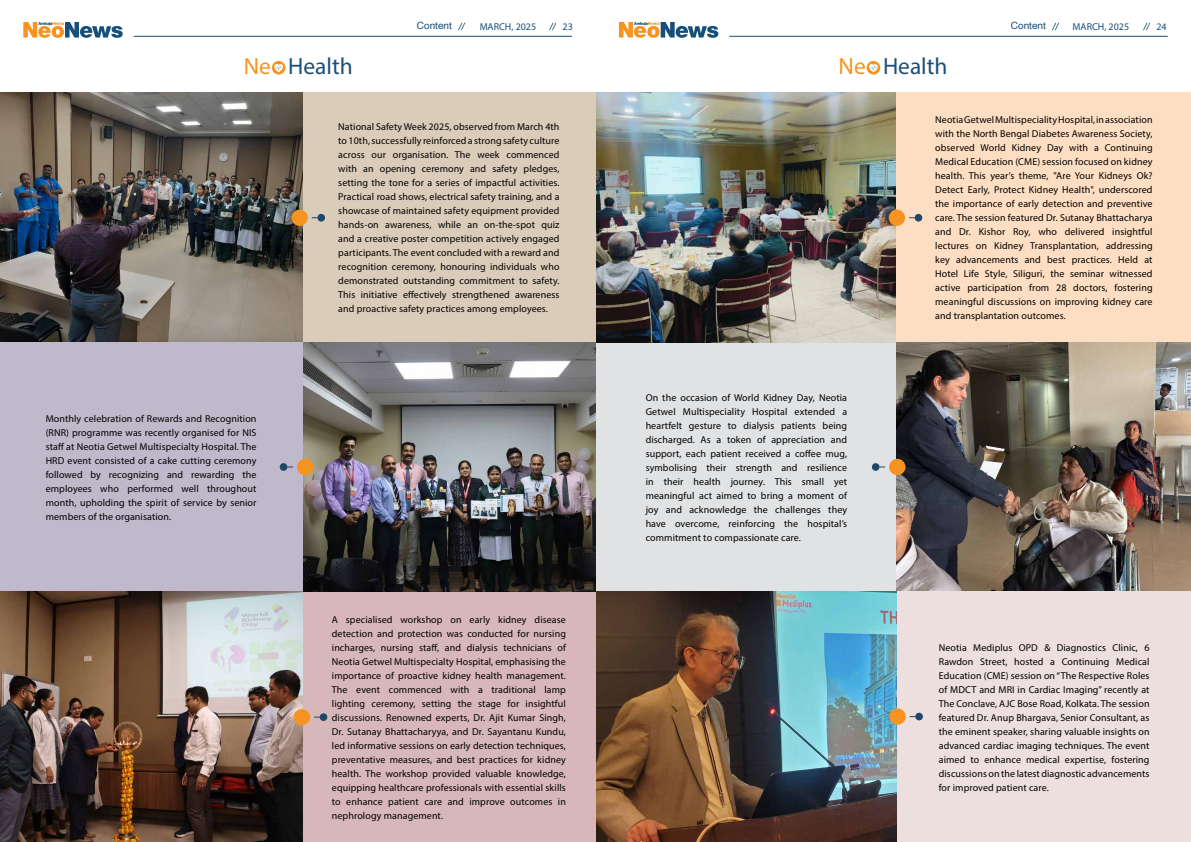
<style>
.page{position:relative;width:1191px;height:842px;background:#fff}
.page>*{position:absolute;margin:0;border:0;box-sizing:border-box;transform-origin:0 0}
.t1{font:23.4px "Myriad Pro";color:#1c4f78}
.t2{font:10px/14px "Myriad Pro";letter-spacing:.01em;color:#000;text-align:justify}
.t3{font:10px "Myriad Pro";color:#164f79}
.t4{font:10px "Helvetica";color:#164f79}
.s1{color:#f7941f}
</style>
<div class="page">
<hr style="left:729px;top:36px;width:438px;height:1px;background:#164f79">
<svg style="left:619px;top:22px;width:99px;height:16px"></svg>
<img style="left:595px;top:92px;width:301px;height:251px">
<div style="left:896px;top:92px;width:295px;height:251px;background:#fedec2"></div>
<div style="left:595px;top:343px;width:302px;height:249px;background:#e1e2e4"></div>
<img style="left:896px;top:342px;width:295px;height:250px">
<img style="left:595px;top:592px;width:302px;height:250px">
<div style="left:897px;top:592px;width:294px;height:250px;background:#eddfde"></div>
<div style="left:889px;top:708px;width:16px;height:17px;background:#f79421;border-radius:50%"></div>
<div style="left:915px;top:713px;width:8px;height:7px;background:#204766;border-radius:50%"></div>
<div style="left:888px;top:210px;width:17px;height:16px;background:#f79421;border-radius:50%"></div>
<div style="left:914px;top:214px;width:8px;height:8px;background:#204766;border-radius:50%"></div>
<div style="left:889px;top:459px;width:16px;height:16px;background:#f79421;border-radius:50%"></div>
<div style="left:872px;top:463px;width:7px;height:8px;background:#204766;border-radius:50%"></div>
<svg style="left:1052px;top:23px;width:7px;height:7px"></svg>
<svg style="left:1143px;top:23px;width:7px;height:7px"></svg>
<svg style="left:866px;top:61px;width:14px;height:14px"></svg>
<svg style="left:868px;top:64px;width:10px;height:8px"></svg>
<hr style="left:134px;top:36px;width:438px;height:1px;background:#164f79">
<svg style="left:23px;top:22px;width:100px;height:16px"></svg>
<div style="left:302px;top:92px;width:293px;height:251px;background:#dbccb9"></div>
<img style="left:0;top:92px;width:302px;height:250px">
<div style="left:302px;top:592px;width:293px;height:250px;background:#d7b7ba"></div>
<img style="left:302px;top:342px;width:293px;height:250px">
<div style="left:0;top:342px;width:302px;height:250px;background:#c0b9cb"></div>
<img style="left:0;top:592px;width:302px;height:250px">
<div style="left:291px;top:210px;width:17px;height:16px;background:#f79421;border-radius:50%"></div>
<div style="left:317px;top:214px;width:8px;height:8px;background:#204766;border-radius:50%"></div>
<div style="left:297px;top:459px;width:16px;height:16px;background:#f79421;border-radius:50%"></div>
<div style="left:280px;top:463px;width:7px;height:8px;background:#204766;border-radius:50%"></div>
<div style="left:294px;top:709px;width:16px;height:16px;background:#f79421;border-radius:50%"></div>
<div style="left:320px;top:713px;width:7px;height:8px;background:#204766;border-radius:50%"></div>
<svg style="left:458px;top:23px;width:7px;height:7px"></svg>
<svg style="left:549px;top:23px;width:7px;height:7px"></svg>
<svg style="left:272px;top:61px;width:13px;height:14px"></svg>
<svg style="left:274px;top:64px;width:9px;height:8px"></svg>
<h1 class="t1" style="left:244px;top:52px;width:110px"><span class="s1">Ne</span> Health</h1>
<p class="t4" style="left:417px;top:18px;width:37px">Content</p>
<p class="t3" style="left:480px;top:20px;width:58px">MARCH, 2025</p>
<p class="t3" style="left:562px;top:20px;width:12px">23</p>
<p class="t2" style="left:46px;top:411px;width:212px">Monthly celebration of Rewards and Recognition (RNR) programme was recently organised for NIS staff at Neotia Getwel Multispecialty Hospital. The HRD event consisted of a cake cutting ceremony followed by recognizing and rewarding the employees who performed well throughout month, upholding the spirit of service by senior members of the organisation.</p>
<p class="t2" style="left:338px;top:120px;width:223px">National Safety Week 2025, observed from March 4th to 10th, successfully reinforced a strong safety culture across our organisation. The week commenced with an opening ceremony and safety pledges, setting the tone for a series of impactful activities.<br>Practical road shows, electrical safety training, and a showcase of maintained safety equipment provided hands-on awareness, while an on-the-spot quiz and a creative poster competition actively engaged participants. The event concluded with a reward and recognition ceremony, honouring individuals who demonstrated outstanding commitment to safety.<br>This initiative effectively strengthened awareness and proactive safety practices among employees.</p>
<p class="t2" style="left:332px;top:612px;width:235px">A specialised workshop on early kidney disease detection and protection was conducted for nursing incharges, nursing staff, and dialysis technicians of Neotia Getwel Multispecialty Hospital, emphasising the importance of proactive kidney health management.<br>The event commenced with a traditional lamp lighting ceremony, setting the stage for insightful discussions. Renowned experts, Dr. Ajit Kumar Singh, Dr. Sutanay Bhattacharyya, and Dr. Sayantanu Kundu, led informative sessions on early detection techniques, preventative measures, and best practices for kidney health. The workshop provided valuable knowledge, equipping healthcare professionals with essential skills to enhance patient care and improve outcomes in nephrology management.</p>
<h1 class="t1" style="left:838px;top:52px;width:110px"><span class="s1">Ne</span> Health</h1>
<p class="t4" style="left:1011px;top:18px;width:37px">Content</p>
<p class="t3" style="left:1072px;top:20px;width:58px">MARCH, 2025</p>
<p class="t3" style="left:1156px;top:20px;width:12px">24</p>
<p class="t2" style="left:645px;top:391px;width:203px">On the occasion of World Kidney Day, Neotia Getwel Multispeciality Hospital extended a heartfelt gesture to dialysis patients being discharged. As a token of appreciation and support, each patient received a coffee mug, symbolising their strength and resilience in their health journey. This small yet meaningful act aimed to bring a moment of joy and acknowledge the challenges they have overcome, reinforcing the hospital’s commitment to compassionate care.</p>
<p class="t2" style="left:935px;top:113px;width:219px">Neotia Getwel Multispeciality Hospital, in association with the North Bengal Diabetes Awareness Society, observed World Kidney Day with a Continuing Medical Education (CME) session focused on kidney health. This year’s theme, "Are Your Kidneys Ok?<br>Detect Early, Protect Kidney Health", underscored the importance of early detection and preventive care. The session featured Dr. Sutanay Bhattacharya and Dr. Kishor Roy, who delivered insightful lectures on Kidney Transplantation, addressing key advancements and best practices. Held at Hotel Life Style, Siliguri, the seminar witnessed active participation from 28 doctors, fostering meaningful discussions on improving kidney care and transplantation outcomes.</p>
<p class="t2" style="left:938px;top:640px;width:212px">Neotia Mediplus OPD &amp; Diagnostics Clinic, 6<br>Rawdon Street, hosted a Continuing Medical Education (CME) session on “The Respective Roles of MDCT and MRI in Cardiac Imaging” recently at The Conclave, AJC Bose Road, Kolkata. The session featured Dr. Anup Bhargava, Senior Consultant, as the eminent speaker, sharing valuable insights on advanced cardiac imaging techniques. The event aimed to enhance medical expertise, fostering discussions on the latest diagnostic advancements for improved patient care.</p>
</div>
